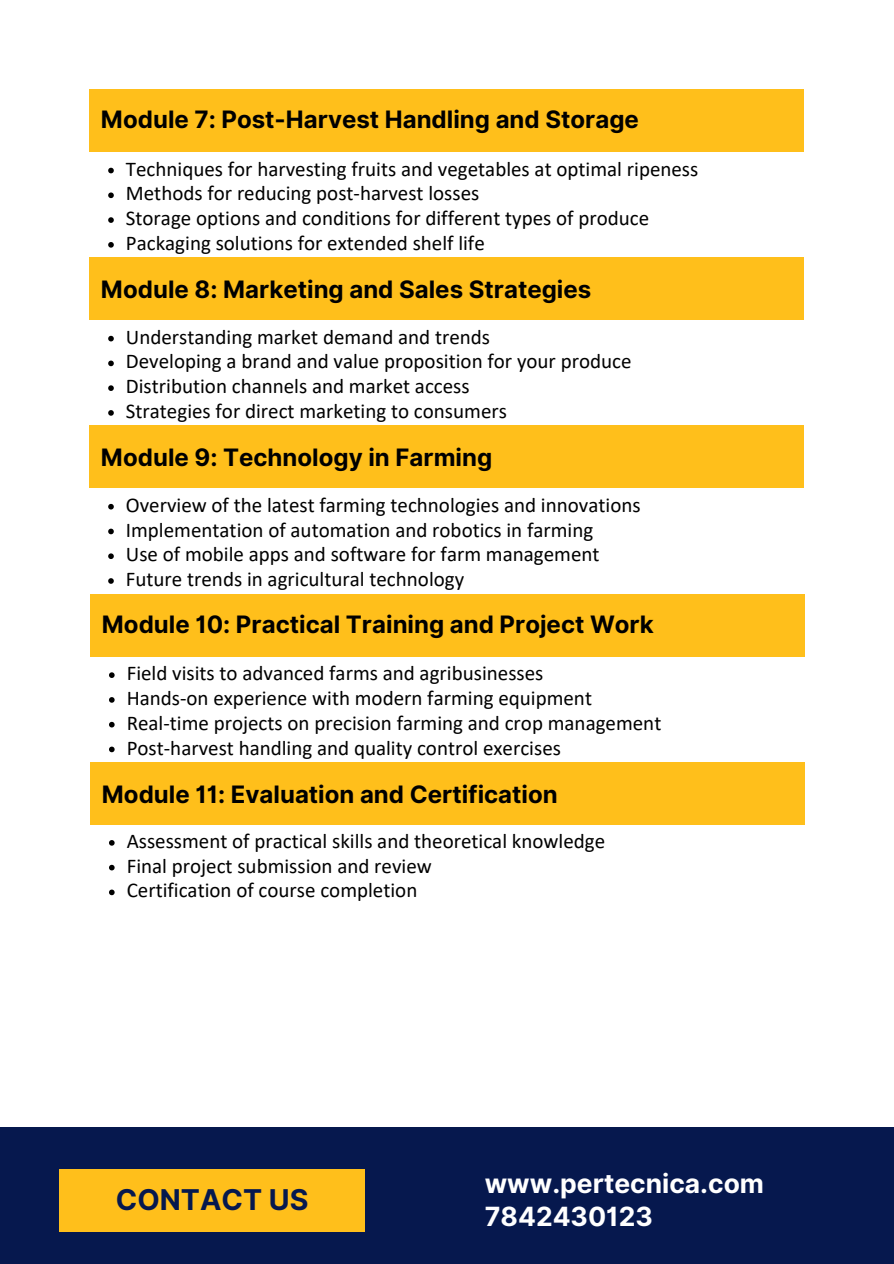
<style>
.page{position:relative;width:894px;height:1264px;background:#fff}
.page>*{position:absolute;margin:0;border:0;box-sizing:border-box;transform-origin:0 0}
.t1{font:700 28.65px "Inter";color:#06184e}
.t2{font:700 26.4px "Inter";color:#fff}
.t3{font:700 24px "Inter";color:#000}
.t4{font:21px "Calibri";color:#000}
</style>
<div class="page">
<div style="left:0;top:1126px;width:893px;height:137px;background:#06184e"></div>
<div style="left:59px;top:1169px;width:306px;height:62px;background:#ffbf1b"></div>
<div style="left:89px;top:89px;width:715px;height:63px;background:#ffbf1b"></div>
<svg style="left:108px;top:168px;width:6px;height:5px"></svg>
<svg style="left:108px;top:192px;width:6px;height:6px"></svg>
<svg style="left:108px;top:217px;width:6px;height:6px"></svg>
<svg style="left:108px;top:242px;width:6px;height:6px"></svg>
<div style="left:89px;top:258px;width:715px;height:62px;background:#ffbf1b"></div>
<svg style="left:108px;top:336px;width:6px;height:5px"></svg>
<svg style="left:108px;top:360px;width:6px;height:6px"></svg>
<svg style="left:108px;top:385px;width:6px;height:6px"></svg>
<svg style="left:108px;top:410px;width:6px;height:6px"></svg>
<div style="left:89px;top:426px;width:715px;height:62px;background:#ffbf1b"></div>
<svg style="left:108px;top:504px;width:6px;height:5px"></svg>
<svg style="left:108px;top:528px;width:6px;height:6px"></svg>
<svg style="left:108px;top:553px;width:6px;height:6px"></svg>
<svg style="left:108px;top:578px;width:6px;height:6px"></svg>
<div style="left:90px;top:594px;width:714px;height:62px;background:#ffbf1b"></div>
<svg style="left:109px;top:672px;width:6px;height:6px"></svg>
<svg style="left:109px;top:697px;width:6px;height:5px"></svg>
<svg style="left:109px;top:722px;width:6px;height:5px"></svg>
<svg style="left:109px;top:746px;width:6px;height:6px"></svg>
<div style="left:90px;top:762px;width:714px;height:62px;background:#ffbf1b"></div>
<svg style="left:109px;top:840px;width:6px;height:5px"></svg>
<svg style="left:109px;top:864px;width:6px;height:6px"></svg>
<svg style="left:109px;top:889px;width:6px;height:6px"></svg>
<p class="t3" style="left:101px;top:105px;width:539px">Module 7: Post-Harvest Handling and Storage</p>
<p class="t4" style="left:126px;top:160px;width:574px">Techniques for harvesting fruits and vegetables at optimal ripeness</p>
<h3 class="t4" style="left:126px;top:185px;width:355px">Methods for reducing post-harvest losses</h3>
<p class="t4" style="left:126px;top:209px;width:524px">Storage options and conditions for different types of produce</p>
<p class="t4" style="left:126px;top:234px;width:360px">Packaging solutions for extended shelf life</p>
<p class="t3" style="left:101px;top:275px;width:491px">Module 8: Marketing and Sales Strategies</p>
<p class="t4" style="left:126px;top:328px;width:365px">Understanding market demand and trends</p>
<h3 class="t4" style="left:126px;top:353px;width:507px">Developing a brand and value proposition for your produce</h3>
<p class="t4" style="left:126px;top:377px;width:345px">Distribution channels and market access</p>
<p class="t4" style="left:126px;top:402px;width:382px">Strategies for direct marketing to consumers</p>
<p class="t3" style="left:101px;top:443px;width:392px">Module 9: Technology in Farming</p>
<p class="t4" style="left:126px;top:496px;width:516px">Overview of the latest farming technologies and innovations</p>
<h3 class="t4" style="left:126px;top:521px;width:469px">Implementation of automation and robotics in farming</h3>
<p class="t4" style="left:126px;top:545px;width:475px">Use of mobile apps and software for farm management</p>
<p class="t4" style="left:126px;top:570px;width:340px">Future trends in agricultural technology</p>
<p class="t3" style="left:102px;top:610px;width:553px">Module 10: Practical Training and Project Work</p>
<p class="t4" style="left:127px;top:664px;width:418px">Field visits to advanced farms and agribusinesses</p>
<h3 class="t4" style="left:127px;top:689px;width:466px">Hands-on experience with modern farming equipment</h3>
<p class="t4" style="left:127px;top:714px;width:536px">Real-time projects on precision farming and crop management</p>
<p class="t4" style="left:127px;top:738px;width:435px">Post-harvest handling and quality control exercises</p>
<p class="t3" style="left:102px;top:779px;width:457px">Module 11: Evaluation and Certification</p>
<h1 class="t4" style="left:127px;top:832px;width:480px">Assessment of practical skills and theoretical knowledge</h1>
<h2 class="t4" style="left:127px;top:857px;width:306px">Final project submission and review</h2>
<h2 class="t4" style="left:127px;top:881px;width:292px">Certification of course completion</h2>
<p class="t1" style="left:116px;top:1182px;width:194px">CONTACT US</p>
<p class="t2" style="left:484px;top:1167px;width:281px">www.pertecnica.com</p>
<h3 class="t2" style="left:484px;top:1200px;width:169px">7842430123</h3>
</div>
